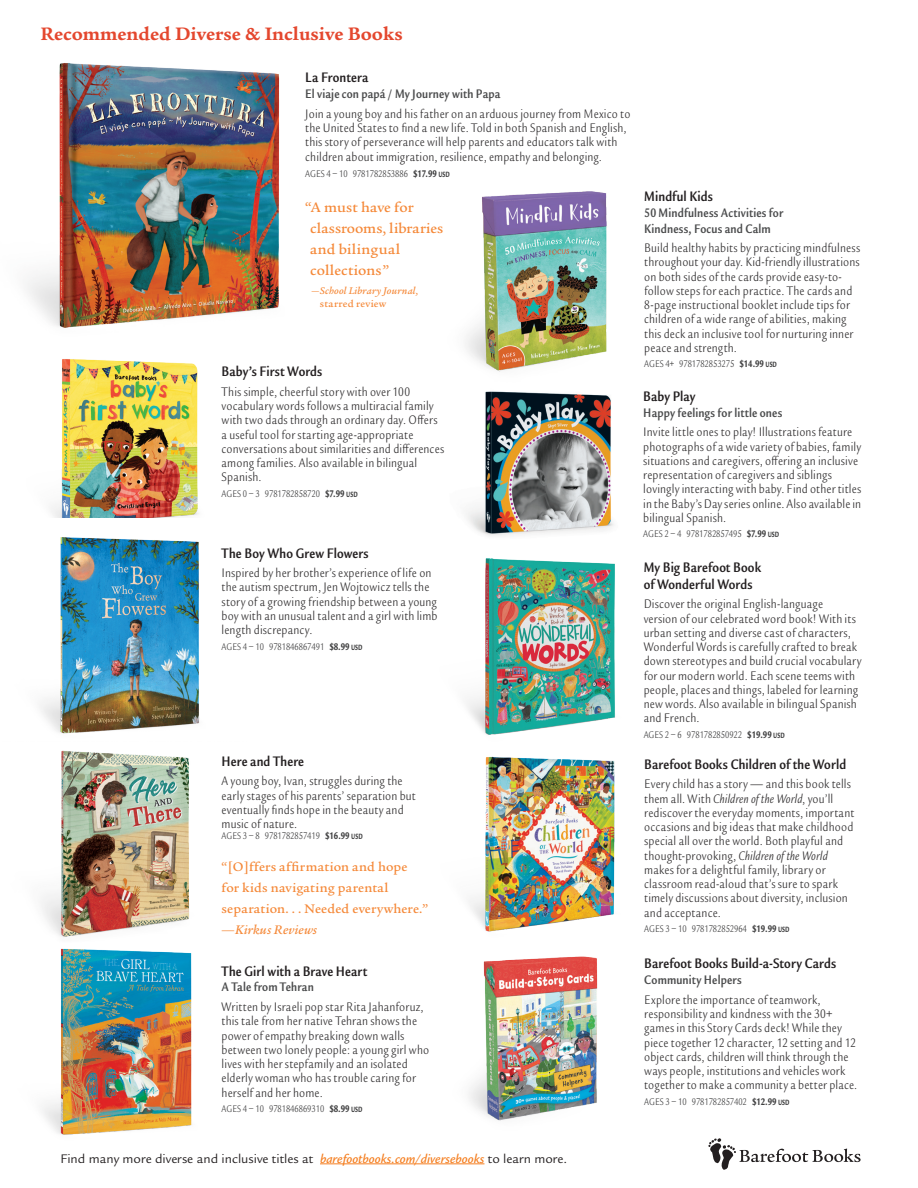
<style>
.page{position:relative;width:918px;height:1188px;background:#fff}
.page>*{position:absolute;margin:0;border:0;box-sizing:border-box;transform-origin:0 0}
.t1{font:700 19.5px "Legacy Serif";color:#e4472e}
._2019_Product_Title{font:700 condensed 15px/16.5px "Legacy Sans ITC Std";letter-spacing:.01em;color:#231f20}
._2019_Description{font:500 15px/21px "Legacy Serif";letter-spacing:.005em;color:#f58939}
._2019_Call_Out{font:700 condensed 15px "Legacy Sans ITC Std";letter-spacing:.01em;color:#231f20}
._2019_Product_Subtit{font:700 condensed 15px "Legacy Sans ITC Std";letter-spacing:.005em;color:#231f20}
._2019_Description-2{font:condensed 13.5px/14.2px "Legacy Sans ITC Std";letter-spacing:.01em;color:#312f30}
._2019_Product_Subtit-2{font:700 condensed 13.5px/15.8px "Legacy Sans ITC Std";letter-spacing:.015em;color:#4b4c4d}
._2019_Description-3{font:500 13.5px/21px "Legacy Serif";letter-spacing:.015em;color:#f58939}
.t2{font:13.5px "Legacy Sans";color:#231f20}
._2019_Specs__Format{font:condensed 10.5px "Legacy Sans ITC Std";color:#3e3e3f;scale:.95 1}
._2019_Description-4{font:condensed 10.5px "Legacy Sans ITC Std";color:#3e3e3f;scale:.95 1}
._2019_Description-5{font:italic 500 10.5px/13.5px "Legacy Serif";letter-spacing:.02em;color:#f58939}
.s1{font-weight:900}
.s2{font-weight:700;font-size:11.25px}
.s3{font-style:normal}
.s4{font-family:"Legacy Sans ITC Std";font-weight:400;font-stretch:condensed}
.s5{font-style:italic}
.s6{font-weight:500;font-style:italic;color:#f58023}
</style>
<div class="page">
<img style="left:41px;top:750px;width:148px;height:187px">
<img style="left:51px;top:369px;width:148px;height:149px">
<img style="left:465px;top:191px;width:142px;height:181px">
<img style="left:466px;top:391px;width:148px;height:143px">
<hr style="left:320px;top:1164px;width:164px;height:1px;background:#f58023">
<img style="left:27px;top:63px;width:253px;height:306px">
<img style="left:467px;top:534px;width:148px;height:198px">
<img style="left:469px;top:732px;width:146px;height:196px">
<svg style="left:708px;top:1138px;width:153px;height:32px"></svg>
<img style="left:42px;top:948px;width:150px;height:187px">
<img style="left:40px;top:537px;width:160px;height:197px">
<img style="left:469px;top:928px;width:129px;height:193px">
<p class="t1" style="left:40px;top:22px;width:364px">Recommended Diverse &amp; Inclusive Books</p>
<p class="_2019_Product_Title" style="left:305px;top:70px;width:65px">La Frontera</p>
<p class="_2019_Product_Subtit-2" style="left:305px;top:86px;width:197px">El viaje con papá / My Journey with Papa</p>
<p class="_2019_Description-2" style="left:305px;top:107px;width:327px">Join a young boy and his father on an arduous journey from Mexico to the United States to find a new life. Told in both Spanish and English, this story of perseverance will help parents and educators talk with children about immigration, resilience, empathy and belonging.</p>
<p class="_2019_Description-4" style="left:305px;top:168px;width:154px">AGES 4 – 10 9781782853886 <span class="s1">$17.99</span> <span class="s2">usd</span></p>
<p class="_2019_Description" style="left:310px;top:197px;width:135px;text-indent:-5px">“A must have for classrooms, libraries and bilingual collections”</p>
<p class="_2019_Description-5" style="left:320px;top:284px;width:100px;text-indent:-8px">—School Library Journal, <span class="s3">starred review</span></p>
<p class="_2019_Product_Title" style="left:222px;top:363px;width:102px">Baby’s First Words</p>
<p class="_2019_Description-2" style="left:222px;top:385px;width:224px">This simple, cheerful story with over 100 vocabulary words follows a multiracial family with two dads through an ordinary day. Offers a useful tool for starting age-appropriate conversations about similarities and differences among families. Also available in bilingual Spanish.</p>
<p class="_2019_Specs__Format" style="left:222px;top:488px;width:145px">AGES 0 – 3 9781782858720 <span class="s1">$7.99</span> <span class="s2">usd</span></p>
<p class="_2019_Product_Title" style="left:222px;top:545px;width:149px">The Boy Who Grew Flowers</p>
<p class="_2019_Description-2" style="left:222px;top:566px;width:218px">Inspired by her brother’s experience of life on the autism spectrum, Jen Wojtowicz tells the story of a growing friendship between a young boy with an unusual talent and a girl with limb length discrepancy.</p>
<p class="_2019_Specs__Format" style="left:222px;top:641px;width:150px">AGES 4 – 10 9781846867491 <span class="s1">$8.99</span> <span class="s2">usd</span></p>
<p class="_2019_Call_Out" style="left:222px;top:753px;width:84px">Here and There</p>
<p class="_2019_Description-2" style="left:222px;top:774px;width:196px">A young boy, Ivan, struggles during the early stages of his parents’ separation but eventually finds hope in the beauty and music of nature.</p>
<p class="_2019_Description-4" style="left:222px;top:830px;width:150px">AGES 3 – 8 9781782857419 <span class="s1">$16.99</span> <span class="s2">usd</span></p>
<p class="_2019_Description-3" style="left:222px;top:857px;width:208px">“[O]ffers affirmation and hope for kids navigating parental separation. . . Needed everywhere.” <span class="s4">—</span><span class="s5">Kirkus Reviews</span></p>
<p class="_2019_Product_Title" style="left:222px;top:963px;width:147px">The Girl with a Brave Heart</p>
<p class="_2019_Product_Subtit-2" style="left:222px;top:979px;width:94px">A Tale from Tehran</p>
<p class="_2019_Description-2" style="left:222px;top:1000px;width:209px">Written by Israeli pop star Rita Jahanforuz, this tale from her native Tehran shows the power of empathy breaking down walls between two lonely people: a young girl who lives with her stepfamily and an isolated elderly woman who has trouble caring for herself and her home.</p>
<p class="_2019_Specs__Format" style="left:222px;top:1103px;width:150px">AGES 4 – 10 9781846869310 <span class="s1">$8.99</span> <span class="s2">usd</span></p>
<p class="_2019_Product_Title" style="left:644px;top:188px;width:70px">Mindful Kids</p>
<p class="_2019_Product_Subtit-2" style="left:644px;top:205px;width:141px">50 Mindfulness Activities for<br>Kindness, Focus and Calm</p>
<p class="_2019_Description-2" style="left:644px;top:241px;width:218px">Build healthy habits by practicing mindfulness throughout your day. Kid-friendly illustrations on both sides of the cards provide easy-to&shy;follow steps for each practice. The cards and 8-page instructional booklet include tips for children of a wide range of abilities, making this deck an inclusive tool for nurturing inner peace and strength.</p>
<p class="_2019_Specs__Format" style="left:644px;top:358px;width:141px">AGES 4+ 9781782853275 <span class="s1">$14.99</span> <span class="s2">usd</span></p>
<p class="_2019_Product_Subtit" style="left:643px;top:388px;width:54px">Baby Play</p>
<p class="_2019_Product_Subtit-2" style="left:643px;top:405px;width:141px">Happy feelings for little ones</p>
<p class="_2019_Description-2" style="left:643px;top:425px;width:219px">Invite little ones to play! Illustrations feature photographs of a wide variety of babies, family situations and caregivers, offering an inclusive representation of caregivers and siblings lovingly interacting with baby. Find other titles in the Baby’s Day series online. Also available in bilingual Spanish.</p>
<p class="_2019_Specs__Format" style="left:643px;top:528px;width:145px">AGES 2 – 4 9781782857495 <span class="s1">$7.99</span> <span class="s2">usd</span></p>
<p class="_2019_Product_Title" style="left:644px;top:559px;width:119px">My Big Barefoot Book of Wonderful Words</p>
<p class="_2019_Description-2" style="left:644px;top:597px;width:219px">Discover the original English-language<br>version of our celebrated word book! With its urban setting and diverse cast of characters, Wonderful Words is carefully crafted to break down stereotypes and build crucial vocabulary for our modern world. Each scene teems with people, places and things, labeled for learning new words. Also available in bilingual Spanish and French.</p>
<p class="_2019_Specs__Format" style="left:644px;top:729px;width:150px">AGES 2 – 6 9781782850922 <span class="s1">$19.99</span> <span class="s2">usd</span></p>
<p class="_2019_Product_Title" style="left:644px;top:756px;width:204px">Barefoot Books Children of the World</p>
<p class="_2019_Description-2" style="left:644px;top:777px;width:211px">Every child has a story — and this book tells them all. With <span class="s5">Children of the World</span>, you’ll rediscover the everyday moments, important occasions and big ideas that make childhood special all over the world. Both playful and thought-provoking, <span class="s5">Children of the World </span>makes for a delightful family, library or classroom read-aloud that’s sure to spark timely discussions about diversity, inclusion and acceptance.</p>
<p class="_2019_Specs__Format" style="left:644px;top:923px;width:154px">AGES 3 – 10 9781782852964 <span class="s1">$19.99</span> <span class="s2">usd</span></p>
<p class="_2019_Product_Title" style="left:644px;top:956px;width:193px">Barefoot Books Build-a-Story Cards</p>
<p class="_2019_Product_Subtit-2" style="left:644px;top:972px;width:99px">Community Helpers</p>
<p class="_2019_Description-2" style="left:644px;top:993px;width:215px">Explore the importance of teamwork, responsibility and kindness with the 30+ games in this Story Cards deck! While they piece together 12 character, 12 setting and 12 object cards, children will think through the ways people, institutions and vehicles work together to make a community a better place.</p>
<p class="_2019_Specs__Format" style="left:644px;top:1096px;width:154px">AGES 3 – 10 9781782857402 <span class="s1">$12.99</span> <span class="s2">usd</span></p>
<p class="t2" style="left:61px;top:1151px;width:508px">Find many more diverse and inclusive titles at <span class="s6">barefootbooks.com/diversebooks</span> to learn more.</p>
</div>
